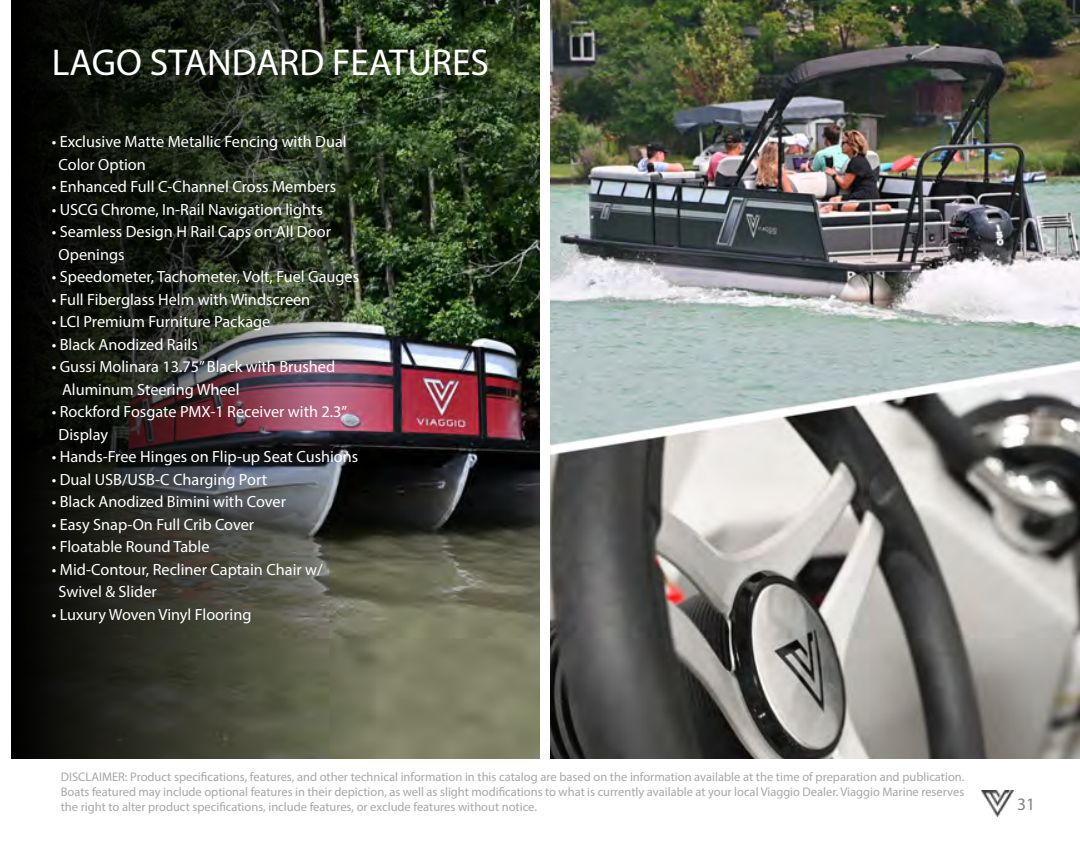
<style>
.page{position:relative;width:1080px;height:855px;background:#fff}
.page>*{position:absolute;margin:0;border:0;box-sizing:border-box;transform-origin:0 0}
.t1{font:37.5px "Myriad Pro";color:#fff}
.t2{font:17.5px "Myriad Pro";color:#808285}
.t3{font:16.25px/22.5px "Myriad Pro";color:#fff}
.t4{font:12.5px/15px "Myriad Pro";color:#808285;text-align:justify}
</style>
<div class="page">
<img style="left:376px;top:0;width:164px;height:759px">
<svg style="left:11px;top:0;width:365px;height:759px;background:#2e3027"></svg>
<img style="left:550px;top:0;width:530px;height:759px">
<img style="left:981px;top:791px;width:33px;height:25px">
<h1 class="t1" style="left:52px;top:39px;width:439px">LAGO STANDARD FEATURES</h1>
<p class="t3" style="left:59px;top:130px;width:290px;text-indent:-7px">• Exclusive Matte Metallic Fencing with Dual<br>Color Option</p>
<p class="t3" style="left:52px;top:175px;width:286px">• Enhanced Full C-Channel Cross Members</p>
<p class="t3" style="left:52px;top:198px;width:273px">• USCG Chrome, In-Rail Navigation lights</p>
<p class="t3" style="left:59px;top:220px;width:274px;text-indent:-7px">• Seamless Design H Rail Caps on All Door<br>Openings</p>
<p class="t3" style="left:52px;top:265px;width:309px">• Speedometer, Tachometer, Volt, Fuel Gauges</p>
<p class="t3" style="left:52px;top:288px;width:260px">• Full Fiberglass Helm with Windscreen</p>
<p class="t3" style="left:52px;top:310px;width:220px">• LCI Premium Furniture Package</p>
<p class="t3" style="left:52px;top:333px;width:148px">• Black Anodized Rails</p>
<p class="t3" style="left:62px;top:355px;width:275px;text-indent:-10px">• Gussi Molinara 13.75” Black with Brushed<br>Aluminum Steering Wheel</p>
<p class="t3" style="left:59px;top:400px;width:290px;text-indent:-7px">• Rockford Fosgate PMX-1 Receiver with 2.3”<br>Display</p>
<p class="t3" style="left:52px;top:445px;width:308px">• Hands-Free Hinges on Flip-up Seat Cushions</p>
<p class="t3" style="left:52px;top:468px;width:217px">• Dual USB/USB-C Charging Port</p>
<p class="t3" style="left:52px;top:490px;width:236px">• Black Anodized Bimini with Cover</p>
<p class="t3" style="left:52px;top:513px;width:204px">• Easy Snap-On Full Crib Cover</p>
<p class="t3" style="left:52px;top:535px;width:159px">• Floatable Round Table</p>
<p class="t3" style="left:59px;top:558px;width:266px;text-indent:-7px">• Mid-Contour, Recliner Captain Chair w/<br>Swivel &amp; Slider</p>
<p class="t3" style="left:52px;top:603px;width:201px">• Luxury Woven Vinyl Flooring</p>
<p class="t4" style="left:61px;top:769px;width:905px">DISCLAIMER: Product specifications, features, and other technical information in this catalog are based on the information available at the time of preparation and publication.<br>Boats featured may include optional features in their depiction, as well as slight modifications to what is currently available at your local Viaggio Dealer. Viaggio Marine reserves the right to alter product specifications, include features, or exclude features without notice.</p>
<p class="t2" style="left:1017px;top:793px;width:19px">31</p>
</div>
